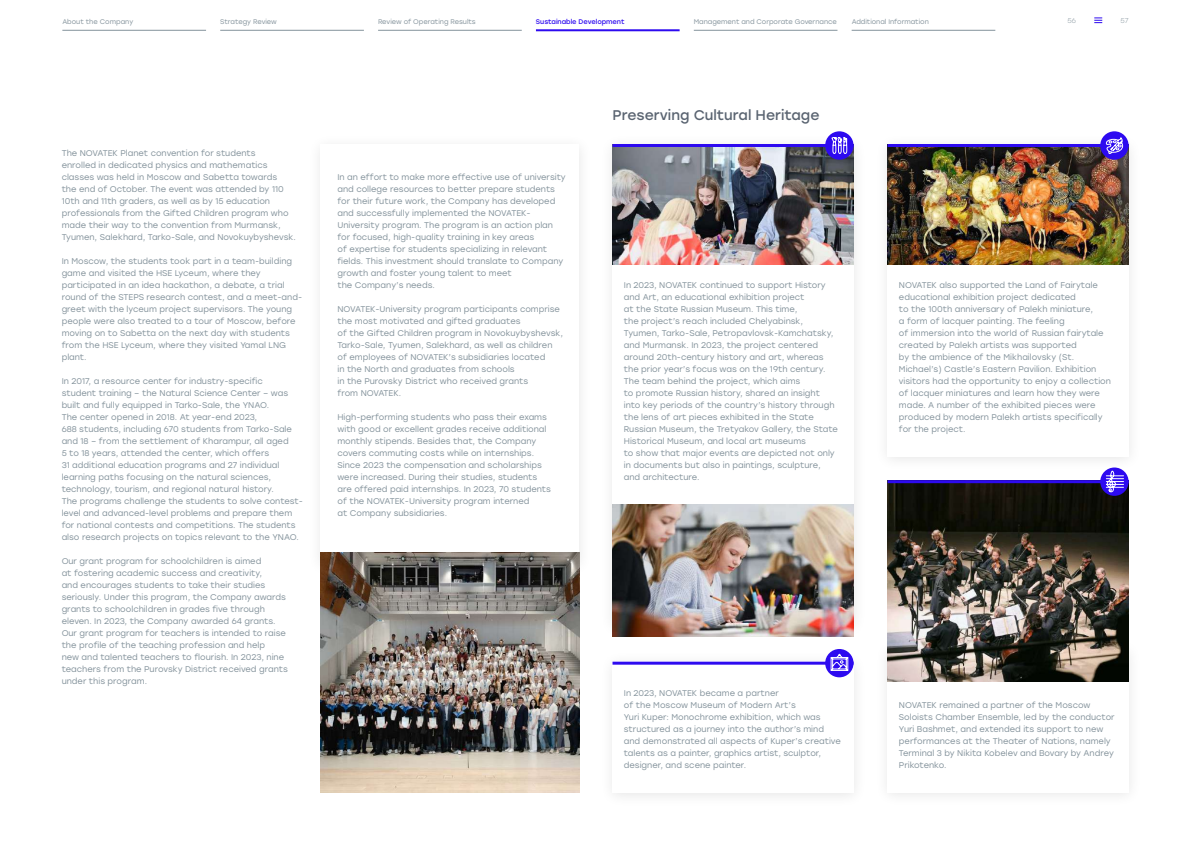
<style>
.page{position:relative;width:1191px;height:842px;background:#fff}
.page>*{position:absolute;margin:0;border:0;box-sizing:border-box;transform-origin:0 0}
.t1{font:14px "Stolzl";color:#5a6471}
.t2{font:8.3px/12px "Stolzl";color:#83929b}
.t3{font:300 7px "Stolzl";color:#83929b}
.t4{font:6.7px "Stolzl";letter-spacing:-.005em;color:#83929b}
.t5{font:6.7px "Stolzl";letter-spacing:-.005em;color:#2d0af0}
</style>
<div class="page">
<img style="left:320px;top:552px;width:259px;height:240px">
<img style="left:612px;top:147px;width:241px;height:117px">
<img style="left:612px;top:504px;width:241px;height:132px">
<hr style="left:612px;top:144px;width:241px;height:3px;background:#2d0af0">
<div style="left:825px;top:131px;width:28px;height:29px;background:#2d0af0;border-radius:50%"></div>
<svg style="left:831px;top:137px;width:16px;height:17px"></svg>
<img style="left:887px;top:147px;width:241px;height:117px">
<img style="left:887px;top:483px;width:241px;height:198px">
<hr style="left:887px;top:144px;width:241px;height:3px;background:#2d0af0">
<div style="left:1100px;top:131px;width:28px;height:29px;background:#2d0af0;border-radius:50%"></div>
<svg style="left:1105px;top:137px;width:18px;height:17px"></svg>
<hr style="left:612px;top:662px;width:241px;height:3px;background:#2d0af0">
<div style="left:825px;top:649px;width:28px;height:28px;background:#2d0af0;border-radius:50%"></div>
<svg style="left:830px;top:654px;width:18px;height:17px"></svg>
<hr style="left:887px;top:480px;width:241px;height:3px;background:#2d0af0">
<svg style="left:1100px;top:467px;width:28px;height:29px"></svg>
<svg style="left:1104px;top:471px;width:20px;height:22px"></svg>
<svg style="left:1094px;top:17px;width:8px;height:6px"></svg>
<hr style="left:694px;top:30px;width:143px;height:1px;background:#83929b">
<hr style="left:851px;top:30px;width:144px;height:1px;background:#83929b">
<hr style="left:62px;top:30px;width:144px;height:1px;background:#83929b">
<hr style="left:220px;top:30px;width:144px;height:1px;background:#83929b">
<hr style="left:536px;top:29px;width:143px;height:2px;background:#2d0af0">
<hr style="left:378px;top:30px;width:144px;height:1px;background:#83929b">
<p class="t4" style="left:62px;top:17px;width:72px">About the Company</p>
<p class="t4" style="left:220px;top:17px;width:58px">Strategy Review</p>
<p class="t4" style="left:378px;top:17px;width:99px">Review of Operating Results</p>
<p class="t5" style="left:536px;top:17px;width:90px">Sustainable Development</p>
<p class="t4" style="left:694px;top:17px;width:144px">Management and Corporate Governance</p>
<p class="t4" style="left:851px;top:17px;width:79px">Additional Information</p>
<p class="t3" style="left:1067px;top:16px;width:10px">56</p>
<p class="t3" style="left:1120px;top:16px;width:10px">57</p>
<p class="t2" style="left:62px;top:147px;width:236px">The NOVATEK Planet convention for students<br>enrolled in dedicated physics and mathematics classes was held in Moscow and Sabetta towards<br>the end of October. The event was attended by 110<br>10th and 11th graders, as well as by 15 education professionals from the Gifted Children program who made their way to the convention from Murmansk, Tyumen, Salekhard, Tarko-Sale, and Novokuybyshevsk.</p>
<p class="t2" style="left:62px;top:255px;width:242px">In Moscow, the students took part in a team-building game and visited the HSE Lyceum, where they participated in an idea hackathon, a debate, a trial round of the STEPS research contest, and a meet-and&shy;greet with the lyceum project supervisors. The young people were also treated to a tour of Moscow, before moving on to Sabetta on the next day with students from the HSE Lyceum, where they visited Yamal LNG plant.</p>
<p class="t2" style="left:62px;top:375px;width:243px">In 2017, a resource center for industry-specific<br>student training – the Natural Science Center – was built and fully equipped in Tarko-Sale, the YNAO.<br>The center opened in 2018. At year-end 2023,<br>688 students, including 670 students from Tarko-Sale and 18 – from the settlement of Kharampur, all aged<br>5 to 18 years, attended the сenter, which offers<br>31 additional education programs and 27 individual learning paths focusing on the natural sciences, technology, tourism, and regional natural history.<br>The programs challenge the students to solve contest&shy;level and advanced-level problems and prepare them for national contests and competitions. The students also research projects on topics relevant to the YNAO.</p>
<p class="t2" style="left:62px;top:555px;width:228px">Our grant program for schoolchildren is aimed<br>at fostering academic success and creativity,<br>and encourages students to take their studies seriously. Under this program, the Company awards grants to schoolchildren in grades five through eleven. In 2023, the Company awarded 64 grants.<br>Our grant program for teachers is intended to raise the profile of the teaching profession and help<br>new and talented teachers to flourish. In 2023, nine teachers from the Purovsky District received grants under this program.</p>
<p class="t2" style="left:337px;top:171px;width:230px">In an effort to make more effective use of university and college resources to better prepare students for their future work, the Company has developed and successfully implemented the NOVATEK-University program. The program is an action plan for focused, high-quality training in key areas<br>of expertise for students specializing in relevant fields. This investment should translate to Company growth and foster young talent to meet<br>the Company’s needs.</p>
<p class="t2" style="left:337px;top:303px;width:227px">NOVATEK-University program participants comprise the most motivated and gifted graduates<br>of the Gifted Children program in Novokuybyshevsk, Tarko-Sale, Tyumen, Salekhard, as well as children of employees of NOVATEK’s subsidiaries located<br>in the North and graduates from schools<br>in the Purovsky District who received grants<br>from NOVATEK.</p>
<p class="t2" style="left:337px;top:411px;width:215px">High-performing students who pass their exams with good or excellent grades receive additional monthly stipends. Besides that, the Company covers commuting costs while on internships.<br>Since 2023 the compensation and scholarships were increased. During their studies, students are offered paid internships. In 2023, 70 students of the NOVATEK-University program interned<br>at Company subsidiaries.</p>
<h1 class="t1" style="left:612px;top:105px;width:208px">Preserving Cultural Heritage</h1>
<p class="t2" style="left:624px;top:279px;width:216px">In 2023, NOVATEK continued to support History and Art, an educational exhibition project<br>at the State Russian Museum. This time,<br>the project’s reach included Chelyabinsk, Tyumen, Tarko-Sale, Petropavlovsk-Kamchatsky, and Murmansk. In 2023, the project centered around 20th-century history and art, whereas the prior year’s focus was on the 19th century.<br>The team behind the project, which aims<br>to promote Russian history, shared an insight into key periods of the country’s history through the lens of art pieces exhibited in the State Russian Museum, the Tretyakov Gallery, the State Historical Museum, and local art museums<br>to show that major events are depicted not only in documents but also in paintings, sculpture, and architecture.</p>
<p class="t2" style="left:899px;top:279px;width:213px">NOVATEK also supported the Land of Fairytale educational exhibition project dedicated<br>to the 100th anniversary of Palekh miniature,<br>a form of lacquer painting. The feeling<br>of immersion into the world of Russian fairytale created by Palekh artists was supported<br>by the ambience of the Mikhailovsky (St.<br>Michael’s) Castle’s Eastern Pavilion. Exhibition visitors had the opportunity to enjoy a collection of lacquer miniatures and learn how they were made. A number of the exhibited pieces were produced by modern Palekh artists specifically for the project.</p>
<p class="t2" style="left:624px;top:687px;width:218px">In 2023, NOVATEK became a partner<br>of the Moscow Museum of Modern Art’s<br>Yuri Kuper: Monochrome exhibition, which was structured as a journey into the author’s mind and demonstrated all aspects of Kuper’s creative talents as a painter, graphics artist, sculptor, designer, and scene painter.</p>
<p class="t2" style="left:899px;top:699px;width:217px">NOVATEK remained a partner of the Moscow Soloists Chamber Ensemble, led by the conductor Yuri Bashmet, and extended its support to new performances at the Theater of Nations, namely Terminal 3 by Nikita Kobelev and Bovary by Andrey Prikotenko.</p>
</div>
